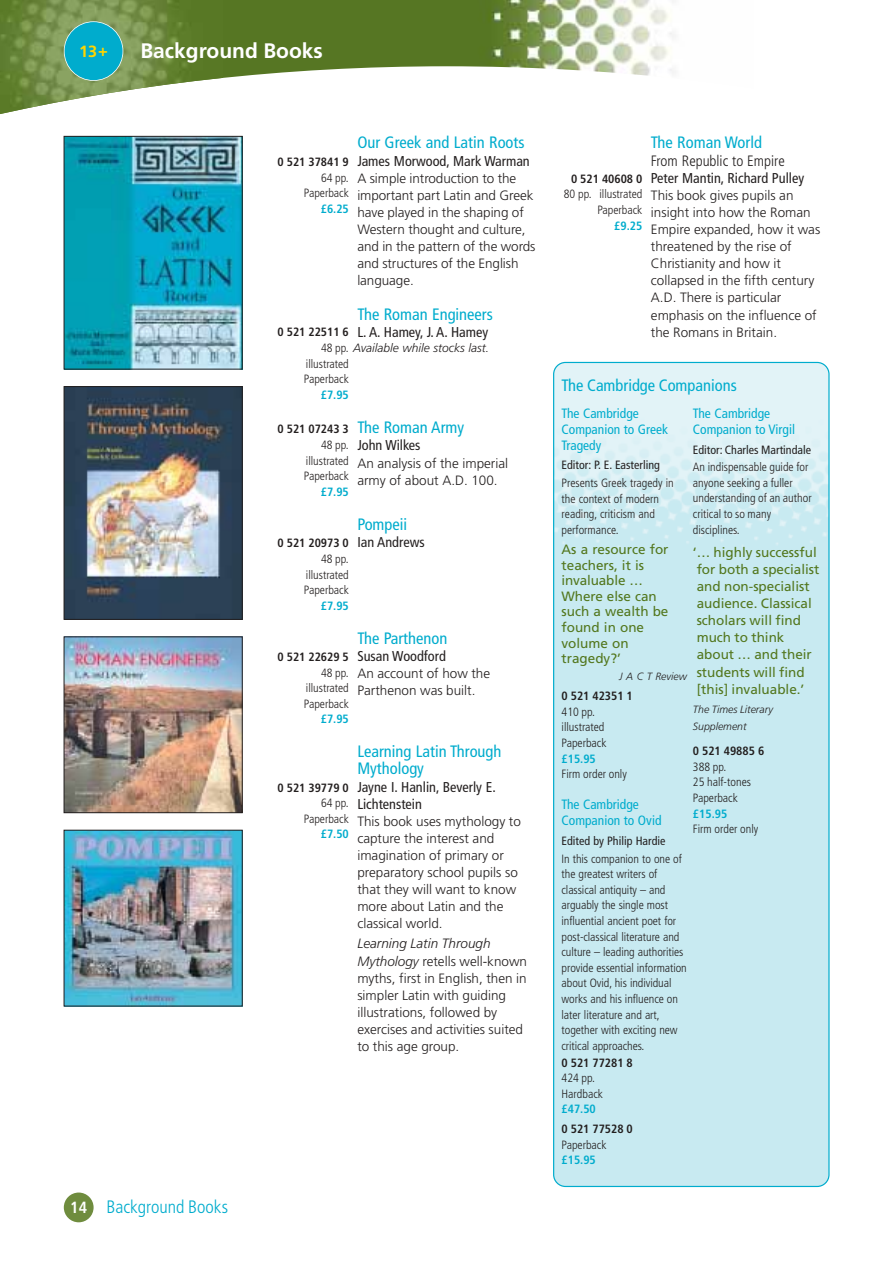
<style>
.page{position:relative;width:893px;height:1262px;background:#fff}
.page>*{position:absolute;margin:0;border:0;box-sizing:border-box;transform-origin:0 0}
.t1{font:700 21px "Frutiger";color:#fff}
.t2{font:300 condensed 18px "Frutiger";color:#00accd}
.t3{font:condensed 16.5px/17.1px "Frutiger";color:#00accd}
.t4{font:700 16.2px "Frutiger";color:#ffd500}
.t5{font:300 condensed 15px "Frutiger";color:#231f1f}
.t6{font:condensed 14.25px/17.1px "Frutiger";color:#231f1f}
.t7{font:300 13.5px/17.1px "Frutiger";color:#231f1f}
.t8{font:13.5px/17.1px "Frutiger";color:#53771e}
.t9{font:condensed 13.5px/15.6px "Frutiger";color:#00accd}
.t10{font:300 condensed 12px/15.6px "Frutiger";color:#231f1f}
.t11{font:700 condensed 12px "Frutiger";color:#231f1f}
.t12{font:condensed 12px "Frutiger";color:#231f1f}
.t13{font:700 condensed 12px "Frutiger";color:#00accd}
.t14{font:italic 300 12px "Frutiger";color:#231f1f}
.t15{font:italic 300 10.5px/17.1px "Frutiger";color:#231f1f}
.s1{font-weight:700;font-size:16.2px;color:#fff}
.s2{font-style:normal;font-stretch:condensed}
.s3{font-style:italic}
</style>
<div class="page">
<img style="left:66px;top:638px;width:174px;height:173px">
<div style="left:64px;top:636px;width:178px;height:177px;border:1px solid #231f1f"></div>
<img style="left:222px;top:0;width:452px;height:78px">
<img style="left:0;top:0;width:222px;height:114px">
<div style="left:64px;top:22px;width:59px;height:58px;background:#00accd;border-radius:50%"></div>
<div style="left:64px;top:21px;width:59px;height:60px;border:2px solid #fff;border-radius:50%"></div>
<div style="left:64px;top:1192px;width:30px;height:30px;background:#6f8c3e;border-radius:50%"></div>
<img style="left:66px;top:388px;width:174px;height:229px">
<div style="left:64px;top:386px;width:178px;height:233px;border:1px solid #231f1f"></div>
<img style="left:66px;top:138px;width:174px;height:229px">
<img style="left:66px;top:832px;width:174px;height:172px">
<svg style="left:553px;top:362px;width:276px;height:825px;background:#c8eaf1"></svg>
<p class="t4" style="left:79px;top:45px;width:30px">13+</p>
<h1 class="t1" style="left:140px;top:42px;width:184px">Background Books</h1>
<h2 class="t2" style="left:70px;top:1199px;width:159px"><span class="s1">14</span> Background Books</h2>
<p class="t3" style="left:357px;top:135px;width:169px">Our Greek and Latin Roots</p>
<p class="t6" style="left:357px;top:153px;width:174px">James Morwood, Mark Warman</p>
<p class="t7" style="left:357px;top:170px;width:180px">A simple introduction to the important part Latin and Greek have played in the shaping of<br>Western thought and culture, and in the pattern of the words and structures of the English language.</p>
<p class="t3" style="left:357px;top:306px;width:137px">The Roman Engineers</p>
<p class="t6" style="left:357px;top:324px;width:132px">L. A. Hamey, J. A. Hamey</p>
<p class="t14" style="left:321px;top:343px;width:170px"><span class="s2">48 pp.</span> Available while stocks last.</p>
<p class="t11" style="left:277px;top:157px;width:73px">0 521 37841 9</p>
<p class="t10" style="left:304px;top:171px;width:46px;text-align:right">64 pp.<br>Paperback</p>
<p class="t13" style="left:321px;top:204px;width:30px">£6.25</p>
<p class="t11" style="left:277px;top:327px;width:73px">0 521 22511 6</p>
<p class="t10" style="left:304px;top:356px;width:46px">illustrated<br>Paperback</p>
<p class="t13" style="left:321px;top:390px;width:30px">£7.95</p>
<p class="t11" style="left:277px;top:424px;width:73px">0 521 07243 3</p>
<p class="t10" style="left:304px;top:438px;width:46px;text-align:justify;text-indent:17px">48 pp. illustrated Paperback</p>
<p class="t13" style="left:321px;top:487px;width:30px">£7.95</p>
<p class="t3" style="left:357px;top:420px;width:108px">The Roman Army</p>
<p class="t6" style="left:357px;top:438px;width:65px">John Wilkes</p>
<p class="t7" style="left:357px;top:455px;width:152px">An analysis of the imperial army of about A.D. 100.</p>
<p class="t3" style="left:357px;top:517px;width:51px">Pompeii</p>
<p class="t6" style="left:357px;top:535px;width:69px">Ian Andrews</p>
<p class="t11" style="left:277px;top:538px;width:73px">0 521 20973 0</p>
<p class="t10" style="left:304px;top:552px;width:46px;text-align:justify;text-indent:17px">48 pp. illustrated Paperback</p>
<p class="t13" style="left:321px;top:601px;width:30px">£7.95</p>
<p class="t11" style="left:277px;top:652px;width:73px">0 521 22629 5</p>
<p class="t10" style="left:304px;top:665px;width:46px;text-align:justify;text-indent:17px">48 pp. illustrated Paperback</p>
<p class="t13" style="left:321px;top:714px;width:30px">£7.95</p>
<p class="t11" style="left:277px;top:782px;width:73px">0 521 39779 0</p>
<p class="t10" style="left:304px;top:796px;width:46px;text-align:right">64 pp.<br>Paperback</p>
<p class="t13" style="left:321px;top:829px;width:30px">£7.50</p>
<p class="t3" style="left:357px;top:631px;width:91px">The Parthenon</p>
<p class="t6" style="left:357px;top:648px;width:90px">Susan Woodford</p>
<p class="t7" style="left:357px;top:666px;width:134px">An account of how the<br>Parthenon was built.</p>
<p class="t3" style="left:357px;top:744px;width:146px">Learning Latin Through<br>Mythology</p>
<p class="t6" style="left:357px;top:779px;width:140px">Jayne I. Hanlin, Beverly E.<br>Lichtenstein</p>
<p class="t7" style="left:357px;top:813px;width:165px">This book uses mythology to capture the interest and imagination of primary or preparatory school pupils so that they will want to know more about Latin and the classical world.</p>
<p class="t7" style="left:357px;top:936px;width:171px"><span class="s3">Learning Latin Through<br>Mythology</span> retells well-known myths, first in English, then in simpler Latin with guiding illustrations, followed by exercises and activities suited to this age group.</p>
<p class="t11" style="left:571px;top:174px;width:73px">0 521 40608 0</p>
<p class="t10" style="left:564px;top:187px;width:80px;text-align:right">80 pp. illustrated<br>Paperback</p>
<p class="t13" style="left:614px;top:221px;width:30px">£9.25</p>
<p class="t3" style="left:651px;top:135px;width:113px">The Roman World</p>
<p class="t5" style="left:651px;top:154px;width:135px">From Republic to Empire</p>
<p class="t6" style="left:651px;top:170px;width:155px">Peter Mantin, Richard Pulley</p>
<p class="t7" style="left:651px;top:188px;width:171px">This book gives pupils an insight into how the Roman<br>Empire expanded, how it was threatened by the rise of<br>Christianity and how it collapsed in the fifth century<br>A.D. There is particular emphasis on the influence of the Romans in Britain.</p>
<p class="t3" style="left:561px;top:378px;width:177px">The Cambridge Companions</p>
<p class="t9" style="left:693px;top:406px;width:104px">The Cambridge<br>Companion to Virgil</p>
<p class="t12" style="left:693px;top:444px;width:120px">Editor: Charles Martindale</p>
<p class="t10" style="left:693px;top:460px;width:120px">An indispensable guide for anyone seeking a fuller understanding of an author critical to so many disciplines.</p>
<p class="t8" style="left:693px;top:544px;width:128px">‘… highly successful for both a specialist and non-specialist audience. Classical scholars will find much to think about … and their students will find [this] invaluable.’</p>
<p class="t15" style="left:693px;top:701px;width:82px">The Times Literary<br>Supplement</p>
<p class="t11" style="left:693px;top:746px;width:73px">0 521 49885 6</p>
<p class="t10" style="left:693px;top:759px;width:60px">388 pp.<br>25 half-tones<br>Paperback</p>
<p class="t13" style="left:693px;top:808px;width:36px">£15.95</p>
<p class="t10" style="left:693px;top:822px;width:67px">Firm order only</p>
<p class="t9" style="left:561px;top:407px;width:108px">The Cambridge<br>Companion to Greek<br>Tragedy</p>
<p class="t12" style="left:561px;top:460px;width:100px">Editor: P. E. Easterling</p>
<p class="t10" style="left:561px;top:476px;width:114px">Presents Greek tragedy in the context of modern reading, criticism and performance.</p>
<p class="t8" style="left:561px;top:542px;width:108px;line-height:15.6px">As a resource for teachers, it is invaluable …<br>Where else can such a wealth be found in one volume on tragedy?’</p>
<p class="t15" style="left:619px;top:669px;width:69px">J A C T Review</p>
<p class="t11" style="left:561px;top:691px;width:73px">0 521 42351 1</p>
<p class="t10" style="left:561px;top:704px;width:46px">410 pp. illustrated<br>Paperback</p>
<p class="t13" style="left:561px;top:753px;width:36px">£15.95</p>
<p class="t10" style="left:561px;top:767px;width:67px">Firm order only</p>
<p class="t9" style="left:561px;top:798px;width:101px">The Cambridge<br>Companion to Ovid</p>
<p class="t12" style="left:561px;top:835px;width:105px">Edited by Philip Hardie</p>
<p class="t10" style="left:561px;top:851px;width:127px">In this companion to one of the greatest writers of classical antiquity – and arguably the single most influential ancient poet for post-classical literature and culture – leading authorities provide essential information about Ovid, his individual works and his influence on later literature and art, together with exciting new critical approaches.</p>
<p class="t11" style="left:561px;top:1057px;width:73px">0 521 77281 8</p>
<p class="t10" style="left:561px;top:1071px;width:43px">424 pp.<br>Hardback</p>
<p class="t13" style="left:561px;top:1104px;width:36px">£47.50</p>
<p class="t11" style="left:561px;top:1124px;width:73px">0 521 77528 0</p>
<p class="t10" style="left:561px;top:1137px;width:46px">Paperback</p>
<p class="t13" style="left:561px;top:1155px;width:36px">£15.95</p>
</div>
